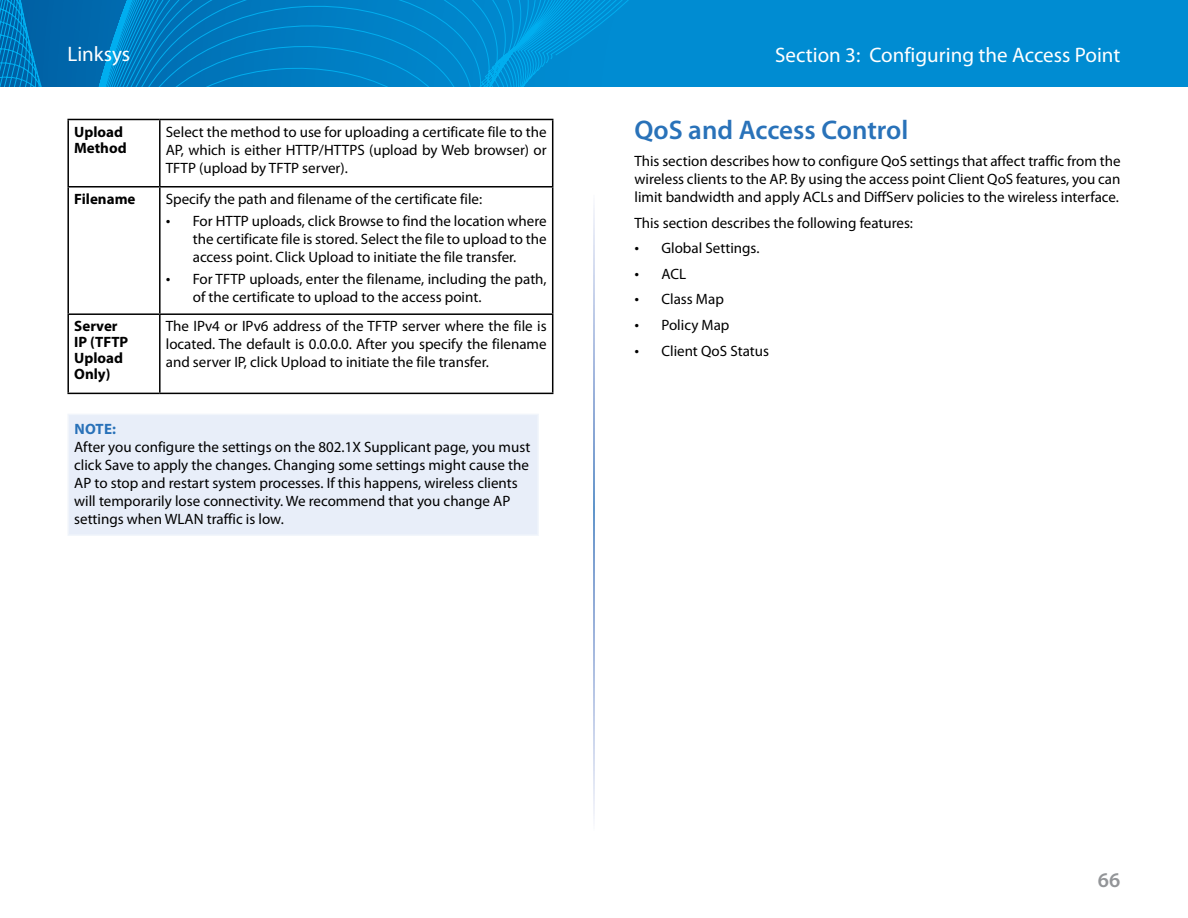
<style>
.page{position:relative;width:1188px;height:918px;background:#fff}
.page>*{position:absolute;margin:0;border:0;box-sizing:border-box;transform-origin:0 0}
.t1{font:600 27px "Myriad Pro";color:#2972b9}
.t2{font:21px "Myriad Pro";color:#fff}
.t3{font:600 21px "Myriad Pro";color:#939598}
.t4{font:15px/18px "Myriad Pro";color:#000;text-align:justify}
.t5{font:700 15px/15.8px "Myriad Pro";color:#000}
.t6{font:700 15px "Myriad Pro";color:#2972b9}
.s1{font-family:"Times New Roman";font-size:13.5px}
</style>
<div class="page">
<div style="left:0;top:0;width:1188px;height:86px;background:#008cd2"></div>
<svg style="left:0;top:0;width:629px;height:86px"></svg>
<hr style="left:67px;top:119px;width:93px;height:1px;background:#000">
<hr style="left:67px;top:120px;width:2px;height:66px;background:#000">
<hr style="left:160px;top:119px;width:393px;height:1px;background:#000">
<hr style="left:159px;top:120px;width:2px;height:66px;background:#000">
<hr style="left:552px;top:120px;width:1px;height:66px;background:#000">
<hr style="left:67px;top:186px;width:93px;height:2px;background:#000">
<hr style="left:67px;top:188px;width:2px;height:125px;background:#000">
<hr style="left:160px;top:186px;width:393px;height:2px;background:#000">
<hr style="left:159px;top:188px;width:2px;height:125px;background:#000">
<hr style="left:552px;top:188px;width:1px;height:125px;background:#000">
<hr style="left:67px;top:313px;width:93px;height:2px;background:#000">
<hr style="left:67px;top:315px;width:2px;height:78px;background:#000">
<hr style="left:160px;top:313px;width:393px;height:2px;background:#000">
<hr style="left:159px;top:315px;width:2px;height:78px;background:#000">
<hr style="left:552px;top:315px;width:1px;height:78px;background:#000">
<hr style="left:67px;top:393px;width:93px;height:1px;background:#000">
<hr style="left:160px;top:393px;width:393px;height:1px;background:#000">
<div style="left:68px;top:414px;width:470px;height:121px;background:#e8eef9"></div>
<hr style="left:67px;top:415px;width:2px;height:119px;background:#f1f5fb">
<hr style="left:537px;top:415px;width:2px;height:119px;background:#f1f5fb">
<hr style="left:67px;top:414px;width:472px;height:1px;background:#f1f5fb">
<hr style="left:67px;top:534px;width:472px;height:2px;background:#f1f5fb">
<h2 class="t2" style="left:68px;top:43px;width:64px">Linksys</h2>
<h2 class="t2" style="left:775px;top:43px;width:347px">Section 3: Configuring the Access Point</h2>
<p class="t5" style="left:74px;top:124px;width:54px">Upload<br>Method</p>
<p class="t4" style="left:166px;top:123px;width:382px">Select the method to use for uploading a certificate file to the AP, which is either HTTP/HTTPS (upload by Web browser) or TFTP (upload by TFTP server).</p>
<p class="t5" style="left:74px;top:191px;width:63px">Filename</p>
<p class="t4" style="left:166px;top:190px;width:318px">Specify the path and filename of the certificate file:</p>
<p class="t4" style="left:193px;top:212px;width:355px;text-indent:-27px"><span class="s1">•</span> For HTTP uploads, click Browse to find the location where the certificate file is stored. Select the file to upload to the access point. Click Upload to initiate the file transfer.</p>
<p class="t4" style="left:193px;top:270px;width:355px;text-indent:-27px"><span class="s1">•</span> For TFTP uploads, enter the filename, including the path, of the certificate to upload to the access point.</p>
<p class="t5" style="left:74px;top:319px;width:56px">Server<br>IP (TFTP<br>Upload<br>Only)</p>
<p class="t4" style="left:166px;top:318px;width:382px">The IPv4 or IPv6 address of the TFTP server where the file is located. The default is 0.0.0.0. After you specify the filename and server IP, click Upload to initiate the file transfer.</p>
<p class="t6" style="left:74px;top:421px;width:43px">note:</p>
<p class="t4" style="left:74px;top:439px;width:458px;text-align:left">After you configure the settings on the 802.1X Supplicant page, you must click Save to apply the changes. Changing some settings might cause the AP to stop and restart system processes. If this happens, wireless clients will temporarily lose connectivity. We recommend that you change AP settings when WLAN traffic is low.</p>
<h1 class="t1" style="left:634px;top:115px;width:275px">QoS and Access Control</h1>
<p class="t4" style="left:634px;top:152px;width:488px">This section describes how to configure QoS settings that affect traffic from the wireless clients to the AP. By using the access point Client QoS features, you can limit bandwidth and apply ACLs and DiffServ policies to the wireless interface.</p>
<p class="t4" style="left:634px;top:214px;width:280px">This section describes the following features:</p>
<p class="t4" style="left:634px;top:240px;width:125px"><span class="s1">•</span> Global Settings.</p>
<p class="t4" style="left:634px;top:265px;width:53px"><span class="s1">•</span> ACL</p>
<p class="t4" style="left:634px;top:291px;width:91px"><span class="s1">•</span> Class Map</p>
<p class="t4" style="left:634px;top:316px;width:97px"><span class="s1">•</span> Policy Map</p>
<p class="t4" style="left:634px;top:342px;width:136px"><span class="s1">•</span> Client QoS Status</p>
<h2 class="t3" style="left:1098px;top:869px;width:24px">66</h2>
</div>
